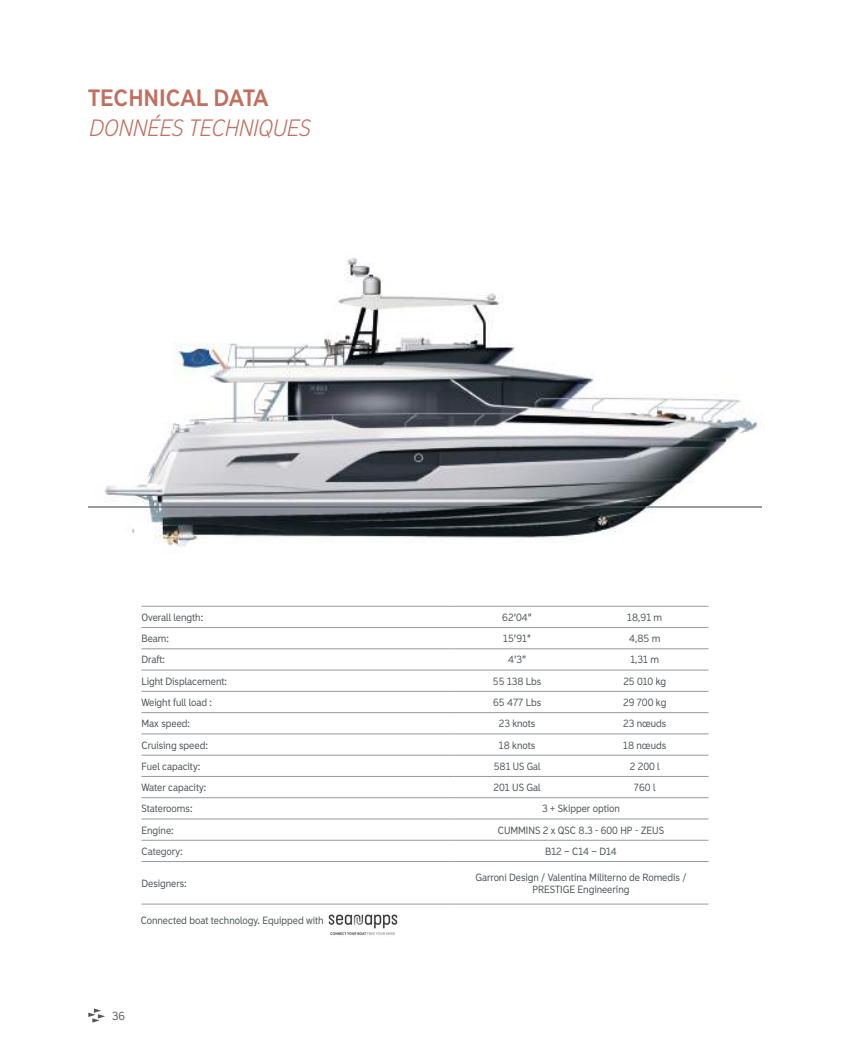
<style>
.page{position:relative;width:850px;height:1063px;background:#fff}
.page>*{position:absolute;margin:0;border:0;box-sizing:border-box;transform-origin:0 0}
.t1{font:italic 300 22.5px "Madras";letter-spacing:-.005em;color:#bf7060}
.t2{font:800 22.5px "Madras";letter-spacing:-.005em;color:#bf7060}
.t3{font:11.25px "Madras";color:#53585b}
.t4{font:10px/12px "Madras";color:#4c5356;text-align:center}
.t5{font:10px "Madras";color:#53585b}
</style>
<div class="page">
<img style="left:88px;top:257px;width:674px;height:290px">
<img style="left:88px;top:507px;width:673px;height:1px">
<hr style="left:141px;top:606px;width:312px;height:1px;background:#97999d">
<hr style="left:453px;top:606px;width:128px;height:1px;background:#97999d">
<hr style="left:581px;top:606px;width:127px;height:1px;background:#97999d">
<hr style="left:141px;top:627px;width:312px;height:1px;background:#97999d">
<hr style="left:453px;top:627px;width:128px;height:1px;background:#97999d">
<hr style="left:581px;top:627px;width:127px;height:1px;background:#97999d">
<hr style="left:141px;top:648px;width:312px;height:1px;background:#97999d">
<hr style="left:453px;top:648px;width:128px;height:1px;background:#97999d">
<hr style="left:581px;top:648px;width:127px;height:1px;background:#97999d">
<hr style="left:141px;top:669px;width:312px;height:1px;background:#97999d">
<hr style="left:453px;top:669px;width:128px;height:1px;background:#97999d">
<hr style="left:581px;top:669px;width:127px;height:1px;background:#97999d">
<hr style="left:141px;top:691px;width:312px;height:1px;background:#97999d">
<hr style="left:453px;top:691px;width:128px;height:1px;background:#97999d">
<hr style="left:581px;top:691px;width:127px;height:1px;background:#97999d">
<hr style="left:141px;top:712px;width:312px;height:1px;background:#97999d">
<hr style="left:453px;top:712px;width:128px;height:1px;background:#97999d">
<hr style="left:581px;top:712px;width:127px;height:1px;background:#97999d">
<hr style="left:141px;top:733px;width:312px;height:1px;background:#97999d">
<hr style="left:453px;top:733px;width:128px;height:1px;background:#97999d">
<hr style="left:581px;top:733px;width:127px;height:1px;background:#97999d">
<hr style="left:141px;top:754px;width:312px;height:1px;background:#97999d">
<hr style="left:453px;top:754px;width:128px;height:1px;background:#97999d">
<hr style="left:581px;top:754px;width:127px;height:1px;background:#97999d">
<hr style="left:141px;top:776px;width:312px;height:1px;background:#97999d">
<hr style="left:453px;top:776px;width:128px;height:1px;background:#97999d">
<hr style="left:581px;top:776px;width:127px;height:1px;background:#97999d">
<hr style="left:141px;top:797px;width:312px;height:1px;background:#97999d">
<hr style="left:453px;top:797px;width:128px;height:1px;background:#97999d">
<hr style="left:581px;top:797px;width:127px;height:1px;background:#97999d">
<hr style="left:141px;top:818px;width:312px;height:1px;background:#97999d">
<hr style="left:453px;top:818px;width:128px;height:1px;background:#97999d">
<hr style="left:581px;top:818px;width:127px;height:1px;background:#97999d">
<hr style="left:141px;top:839px;width:312px;height:1px;background:#97999d">
<hr style="left:453px;top:839px;width:128px;height:1px;background:#97999d">
<hr style="left:581px;top:839px;width:127px;height:1px;background:#97999d">
<hr style="left:141px;top:861px;width:312px;height:1px;background:#97999d">
<hr style="left:453px;top:861px;width:128px;height:1px;background:#97999d">
<hr style="left:581px;top:861px;width:127px;height:1px;background:#97999d">
<hr style="left:141px;top:903px;width:312px;height:1px;background:#97999d">
<hr style="left:453px;top:903px;width:128px;height:1px;background:#97999d">
<hr style="left:581px;top:903px;width:127px;height:1px;background:#97999d">
<img style="left:328px;top:914px;width:70px;height:21px">
<svg style="left:88px;top:1008px;width:17px;height:14px"></svg>
<h1 class="t2" style="left:88px;top:84px;width:182px">TECHNICAL DATA</h1>
<h1 class="t1" style="left:88px;top:114px;width:223px">DONNÉES TECHNIQUES</h1>
<p class="t4" style="left:141px;top:611px;width:63px">Overall length:</p>
<p class="t4" style="left:502px;top:611px;width:31px">62’04’’</p>
<p class="t4" style="left:627px;top:611px;width:36px">18,91 m</p>
<p class="t4" style="left:141px;top:632px;width:29px">Beam:</p>
<p class="t4" style="left:503px;top:632px;width:29px">15’91’’</p>
<p class="t4" style="left:629px;top:632px;width:33px">4,85 m</p>
<p class="t4" style="left:141px;top:653px;width:25px">Draft:</p>
<p class="t4" style="left:508px;top:653px;width:20px">4’3’’</p>
<p class="t4" style="left:630px;top:653px;width:30px">1,31 m</p>
<p class="t4" style="left:141px;top:675px;width:87px">Light Displacement:</p>
<p class="t4" style="left:493px;top:675px;width:50px">55 138 Lbs</p>
<p class="t4" style="left:623px;top:675px;width:44px">25 010 kg</p>
<p class="t4" style="left:141px;top:696px;width:72px">Weight full load :</p>
<p class="t4" style="left:493px;top:696px;width:50px">65 477 Lbs</p>
<p class="t4" style="left:623px;top:696px;width:45px">29 700 kg</p>
<p class="t4" style="left:141px;top:717px;width:50px">Max speed:</p>
<p class="t4" style="left:499px;top:717px;width:38px">23 knots</p>
<p class="t4" style="left:623px;top:717px;width:45px">23 nœuds</p>
<p class="t4" style="left:141px;top:738px;width:68px">Cruising speed:</p>
<p class="t4" style="left:499px;top:738px;width:38px">18 knots</p>
<p class="t4" style="left:623px;top:738px;width:45px">18 nœuds</p>
<p class="t4" style="left:141px;top:760px;width:60px">Fuel capacity:</p>
<p class="t4" style="left:494px;top:760px;width:48px">581 US Gal</p>
<p class="t4" style="left:630px;top:760px;width:32px">2 200 l</p>
<p class="t4" style="left:141px;top:781px;width:66px">Water capacity:</p>
<p class="t4" style="left:494px;top:781px;width:48px">201 US Gal</p>
<p class="t4" style="left:634px;top:781px;width:23px">760 l</p>
<p class="t4" style="left:141px;top:802px;width:53px">Staterooms:</p>
<p class="t4" style="left:542px;top:802px;width:79px">3 + Skipper option</p>
<p class="t4" style="left:141px;top:823px;width:34px">Engine:</p>
<p class="t4" style="left:498px;top:823px;width:168px">CUMMINS 2 x QSC 8.3 - 600 HP - ZEUS</p>
<p class="t5" style="left:141px;top:845px;width:43px">Category:</p>
<p class="t4" style="left:545px;top:845px;width:73px">B12 – C14 – D14</p>
<p class="t4" style="left:141px;top:877px;width:47px">Designers:</p>
<p class="t4" style="left:475px;top:871px;width:213px">Garroni Design / Valentina Militerno de Romedis /<br>PRESTIGE Engineering</p>
<p class="t4" style="left:141px;top:914px;width:184px">Connected boat technology. Equipped with</p>
<p class="t3" style="left:112px;top:1009px;width:14px">36</p>
</div>
